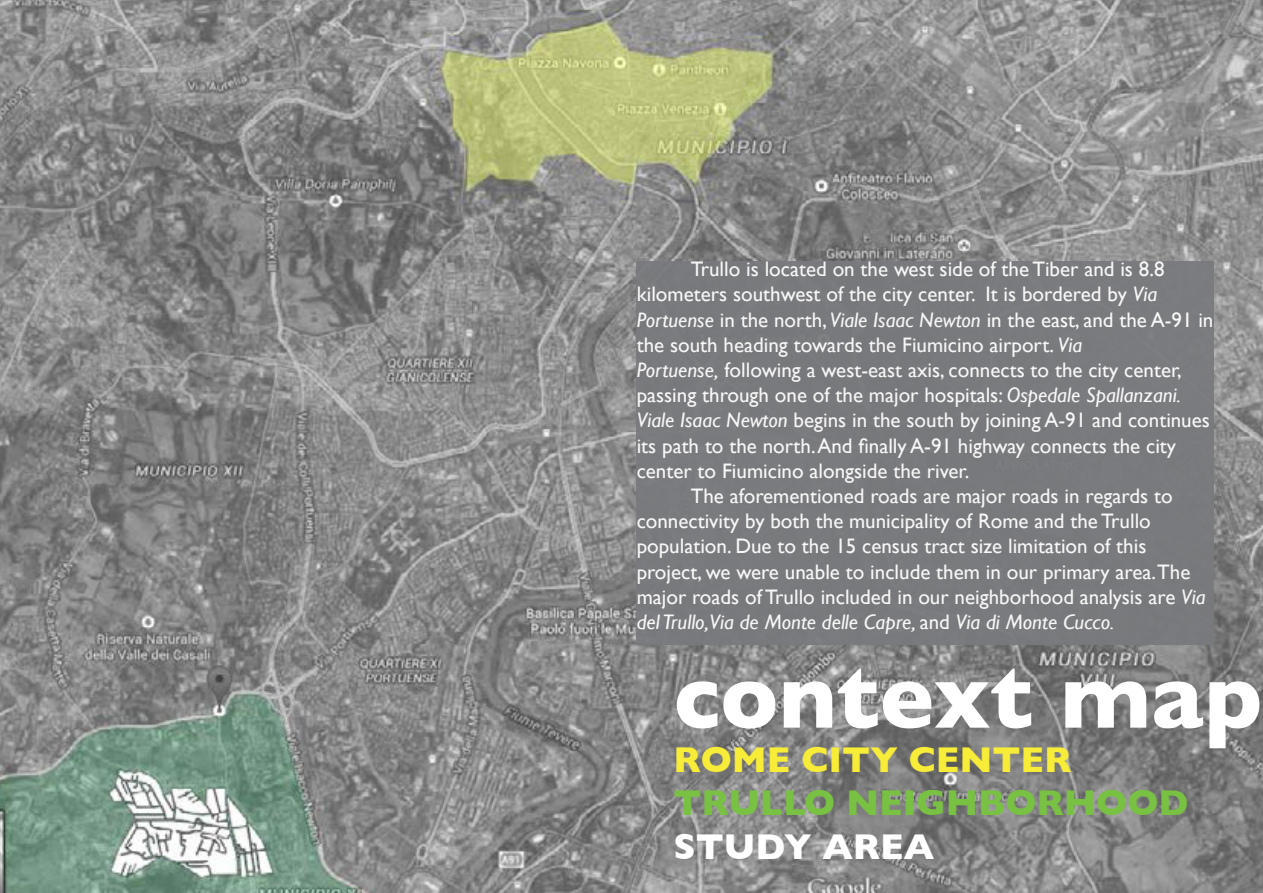
<style>
.page{position:relative;width:1263px;height:893px;background:#fff}
.page>*{position:absolute;margin:0;border:0;box-sizing:border-box;transform-origin:0 0}
.t1{font:700 91.35px "Gill Sans";color:#fff}
.t2{font:700 36.6px "Gill Sans";color:#78c143}
.t3{font:700 36.6px "Gill Sans";color:#f7ec37}
.t4{font:700 36.6px "Gill Sans";color:#fff}
.t5{font:21px "Gill Sans";color:#fff}
.t6{font:italic 21px "Gill Sans";color:#fff}
.s1{font-style:italic}
.s2{font-style:normal}
</style>
<div class="page">
<img style="left:0;top:0;width:1262px;height:893px">
<div style="left:637px;top:262px;width:577px;height:383px;background:#797a7d"></div>
<p class="t5" style="left:691px;top:257px;width:475px">Trullo is located on the west side of the Tiber and is 8.8</p>
<p class="t5" style="left:637px;top:282px;width:522px">kilometers southwest of the city center. It is bordered by <span class="s1">Via</span></p>
<p class="t5" style="left:637px;top:307px;width:578px"><span class="s1">Portuense</span> in the north, <span class="s1">Viale Isaac Newton</span> in the east, and the A-91 in</p>
<p class="t5" style="left:637px;top:333px;width:447px">the south heading towards the Fiumicino airport. <span class="s1">Via</span></p>
<p class="t5" style="left:637px;top:358px;width:547px"><span class="s1">Portuense,</span> following a west-east axis, connects to the city center,</p>
<p class="t5" style="left:637px;top:383px;width:546px">passing through one of the major hospitals: <span class="s1">Ospedale Spallanzani.</span></p>
<p class="t5" style="left:637px;top:408px;width:575px"><span class="s1">Viale Isaac Newton</span> begins in the south by joining A-91 and continues</p>
<p class="t5" style="left:637px;top:433px;width:541px">its path to the north. And finally A-91 highway connects the city</p>
<p class="t5" style="left:637px;top:459px;width:334px">center to Fiumicino alongside the river.</p>
<p class="t5" style="left:691px;top:484px;width:483px">The aforementioned roads are major roads in regards to</p>
<p class="t5" style="left:637px;top:509px;width:516px">connectivity by both the municipality of Rome and the Trullo</p>
<p class="t5" style="left:637px;top:534px;width:511px">population. Due to the 15 census tract size limitation of this</p>
<p class="t5" style="left:637px;top:559px;width:555px">project, we were unable to include them in our primary area.The</p>
<p class="t5" style="left:637px;top:585px;width:571px">major roads of Trullo included in our neighborhood analysis are <span class="s1">Via</span></p>
<p class="t6" style="left:637px;top:610px;width:479px">del Trullo,Via de Monte delle Capre, <span class="s2">and</span> Via di Monte Cucco.</p>
<h1 class="t1" style="left:673px;top:624px;width:591px">context map</h1>
<h2 class="t3" style="left:673px;top:730px;width:400px">ROME CITY CENTER</h2>
<h2 class="t2" style="left:673px;top:774px;width:517px">TRULLO NEIGHBORHOOD</h2>
<h2 class="t4" style="left:673px;top:818px;width:262px">STUDY AREA</h2>
</div>
